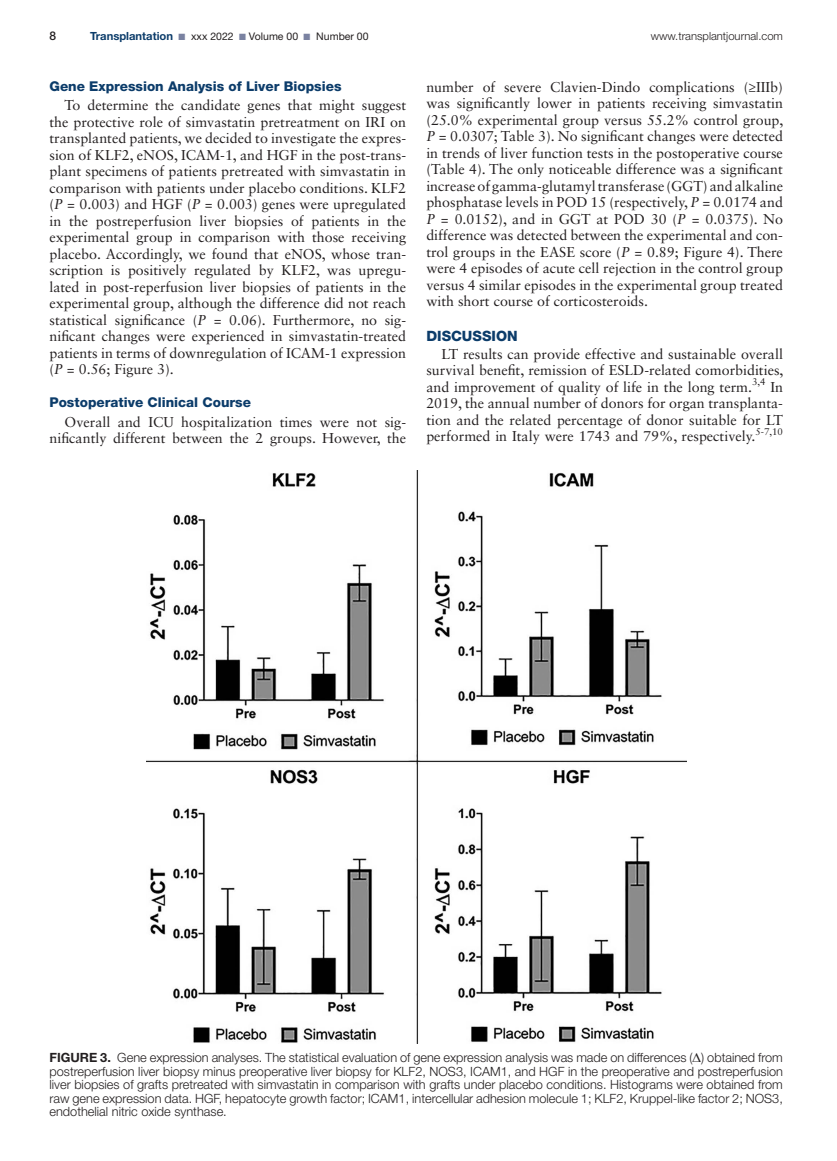
<style>
.page{position:relative;width:837px;height:1161px;background:#fff}
.page>*{position:absolute;margin:0;border:0;box-sizing:border-box;transform-origin:0 0}
.t1{font:14.25px/16.5px "Sabon LT Std";color:#231f20;text-align:justify}
.t2{font:800 14.25px "Helvetica Neue LT Std";color:#0c3c6a}
.t3{font:800 13.5px "Helvetica Neue LT Std";color:#0c3c6a}
.t4{font:300 12.75px/13.5px "Helvetica Neue LT Std";color:#231f20;text-align:justify}
.t5{font:500 12px "Helvetica Neue LT Std";color:#231f20}
.t6{font:300 11.25px "Helvetica Neue LT Std";color:#231f20}
.t7{font:10.5px "Helvetica Neue LT Std";color:#231f20}
.t8{font:9.75px "Sabon LT Std";color:#231f20}
.s1{font-weight:700;font-size:11.25px;color:#0c3c6a}
.s2{color:#7a82a1}
.s3{font-style:italic}
.s4{font-size:14.25px}
.s5{font-weight:700}
.s6{font-family:"Gandhari Unicode";font-weight:400}
</style>
<div class="page">
<img style="left:146px;top:471px;width:540px;height:572px">
<p class="t5" style="left:50px;top:29px;width:8px">8</p>
<p class="t7" style="left:90px;top:30px;width:280px"><span class="s1">Transplantation</span> <span class="s2">■</span> xxx 2022 <span class="s2">■</span> Volume 00 <span class="s2">■</span> Number 00</p>
<p class="t6" style="left:651px;top:29px;width:134px">www.transplantjournal.com</p>
<p class="t3" style="left:50px;top:78px;width:294px">Gene Expression Analysis of Liver Biopsies</p>
<p class="t1" style="left:49px;top:97px;width:358px;text-indent:15px">To determine the candidate genes that might suggest the protective role of simvastatin pretreatment on IRI on transplanted patients, we decided to investigate the expres&shy;sion of KLF2, eNOS, ICAM-1, and HGF in the post-trans&shy;plant specimens of patients pretreated with simvastatin in comparison with patients under placebo conditions. KLF2 (<span class="s3">P</span> = 0.003) and HGF (<span class="s3">P</span> = 0.003) genes were upregulated in the postreperfusion liver biopsies of patients in the experimental group in comparison with those receiving placebo. Accordingly, we found that eNOS, whose tran&shy;scription is positively regulated by KLF2, was upregu&shy;lated in post-reperfusion liver biopsies of patients in the experimental group, although the difference did not reach statistical significance (<span class="s3">P</span> = 0.06). Furthermore, no sig&shy;nificant changes were experienced in simvastatin-treated patients in terms of downregulation of ICAM-1 expression (<span class="s3">P</span> = 0.56; Figure 3).</p>
<p class="t3" style="left:50px;top:394px;width:203px">Postoperative Clinical Course</p>
<p class="t1" style="left:49px;top:413px;width:358px;text-align:right">Overall and ICU hospitalization times were not sig&shy;nificantly different between the 2 groups. However, the</p>
<p class="t1" style="left:426px;top:79px;width:359px">number of severe Clavien-Dindo complications (≥IIIb) was significantly lower in patients receiving simvastatin (25.0% experimental group versus 55.2% control group, <span class="s3">P</span> = 0.0307; Table 3). No significant changes were detected in trends of liver function tests in the postoperative course (Table 4). The only noticeable difference was a significant increase of gamma-glutamyl transferase (GGT) and alkaline phosphatase levels in POD 15 (respectively, <span class="s3">P</span> = 0.0174 and <span class="s3">P</span> = 0.0152), and in GGT at POD 30 (<span class="s3">P</span> = 0.0375). No difference was detected between the experimental and con&shy;trol groups in the EASE score (<span class="s3">P</span> = 0.89; Figure 4). There were 4 episodes of acute cell rejection in the control group versus 4 similar episodes in the experimental group treated with short course of corticosteroids.</p>
<p class="t2" style="left:426px;top:327px;width:93px">DISCUSSION</p>
<p class="t1" style="left:426px;top:346px;width:359px;text-indent:15px">LT results can provide effective and sustainable overall survival benefit, remission of ESLD-related comorbidities, and improvement of quality of life in the long term.</p>
<p class="t8" style="left:752px;top:376px;width:32px">3,4 <span class="s4">In</span></p>
<p class="t1" style="left:426px;top:395px;width:358px">2019, the annual number of donors for organ transplanta&shy;tion and the related percentage of donor suitable for LT performed in Italy were 1743 and 79%, respectively.</p>
<p class="t8" style="left:756px;top:426px;width:29px">5-7,10</p>
<p class="t4" style="left:50px;top:1050px;width:735px"><span class="s5">FIGURE 3.</span> Gene expression analyses. The statistical evaluation of gene expression analysis was made on differences (<span class="s6">Δ</span>) obtained from postreperfusion liver biopsy minus preoperative liver biopsy for KLF2, NOS3, ICAM1, and HGF in the preoperative and postreperfusion liver biopsies of grafts pretreated with simvastatin in comparison with grafts under placebo conditions. Histograms were obtained from raw gene expression data. HGF, hepatocyte growth factor; ICAM1, intercellular adhesion molecule 1; KLF2, Kruppel-like factor 2; NOS3, endothelial nitric oxide synthase.</p>
</div>
